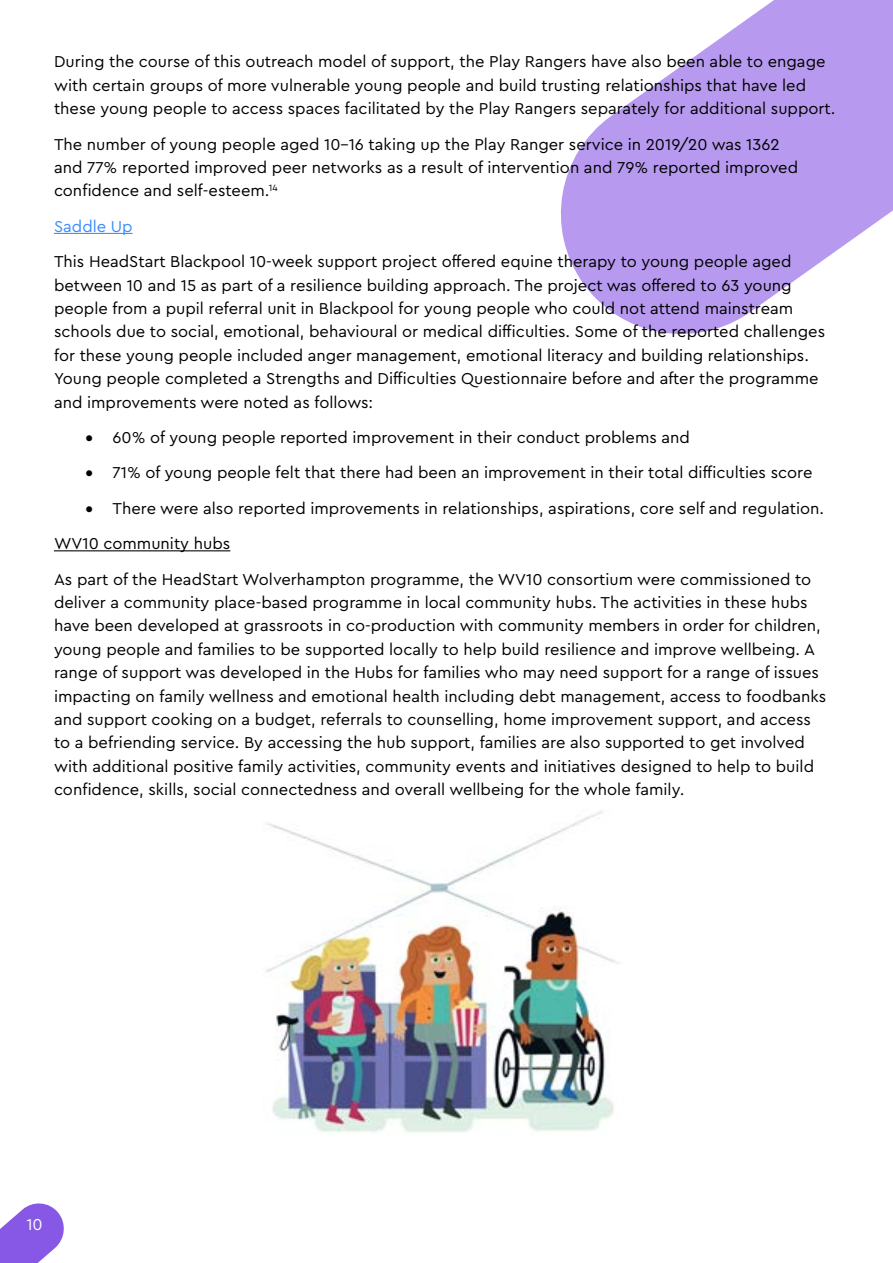
<style>
.page{position:relative;width:893px;height:1263px;background:#fff}
.page>*{position:absolute;margin:0;border:0;box-sizing:border-box;transform-origin:0 0}
.t1{font:16.5px/23.4px "Cera Pro";color:#000}
.t2{font:16.5px "Cera Pro";color:#3a8dff}
.t3{font:16.5px "Cera Pro";color:#fff}
.s1{font-style:italic}
</style>
<div class="page">
<svg style="left:0;top:1203px;width:64px;height:60px"></svg>
<svg style="left:561px;top:0;width:332px;height:334px;fill:#b79aef"></svg>
<hr style="left:54px;top:233px;width:79px;height:1px;background:#3a8dff">
<hr style="left:54px;top:550px;width:176px;height:1px;background:#000">
<img style="left:266px;top:811px;width:352px;height:322px">
<p class="t1" style="left:54px;top:49px;width:783px">During the course of this outreach model of support, the Play Rangers have also been able to engage with certain groups of more vulnerable young people and build trusting relationships that have led these young people to access spaces facilitated by the Play Rangers separately for additional support.</p>
<p class="t1" style="left:54px;top:132px;width:746px">The number of young people aged 10-16 taking up the Play Ranger service in 2019/20 was 1362 and 77% reported improved peer networks as a result of intervention and 79% reported improved confidence and self-esteem.<sup>14</sup></p>
<p class="t2" style="left:54px;top:215px;width:80px">Saddle Up</p>
<p class="t1" style="left:54px;top:249px;width:773px">This HeadStart Blackpool 10-week support project offered equine therapy to young people aged between 10 and 15 as part of a resilience building approach. The project was offered to 63 young people from a pupil referral unit in Blackpool for young people who could not attend mainstream schools due to social, emotional, behavioural or medical difficulties. Some of the reported challenges for these young people included anger management, emotional literacy and building relationships.<br>Young people completed a Strengths and Difficulties Questionnaire before and after the programme and improvements were noted as follows:</p>
<p class="t1" style="left:86px;top:425px;width:606px">• 60% of young people reported improvement in their conduct problems and</p>
<p class="t1" style="left:86px;top:460px;width:728px">• 71% of young people felt that there had been an improvement in their total difficulties score</p>
<p class="t1" style="left:54px;top:490px;width:772px;line-height:35.4px;text-indent:31px">• There were also reported improvements in relationships, aspirations, core self and regulation.<br>WV10 community hubs<br>As part of the HeadStart Wolverhampton programme, the WV10 consortium were commissioned to</p>
<p class="t1" style="left:54px;top:590px;width:774px">deliver a community place-based programme in local community hubs. The activities in these hubs have been developed at grassroots in co-production with community members in order for children, young people and families to be supported locally to help build resilience and improve wellbeing. A range of support was developed in the Hubs for families who may need support for a range of issues impacting on family wellness and emotional health including debt management, access to foodbanks and support cooking on a budget, referrals to counselling, home improvement support, and access to a befriending service. By accessing the hub support, families are also supported to get involved with additional positive family activities, community events and initiatives designed to help to build confidence, skills, social connectedness and overall wellbeing for the whole family<span class="s1">.</span></p>
<p class="t3" style="left:26px;top:1213px;width:18px">10</p>
</div>
